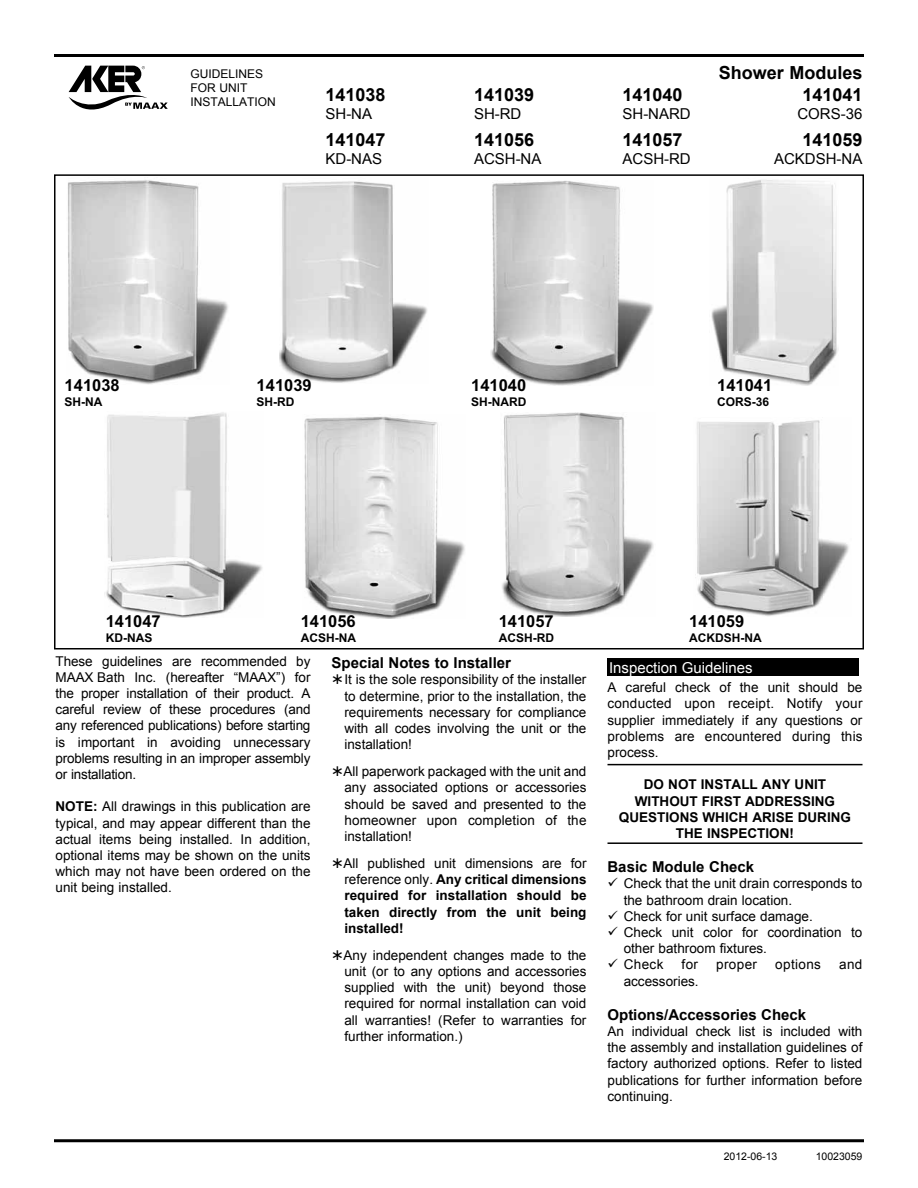
<style>
.page{position:relative;width:918px;height:1188px;background:#fff}
.page>*{position:absolute;margin:0;border:0;box-sizing:border-box;transform-origin:0 0}
.t1{font:700 18px "Arial";color:#000}
.t2{font:700 16.5px "Arial";color:#000}
.t3{font:700 15px "Arial";color:#000}
.t4{font:15px "Arial";color:#000}
.t5{font:15px "Arial";color:#fff}
.t6{font:13.5px/16.2px "Arial";color:#000;text-align:justify}
.t7{font:700 13.5px/16.2px "Arial";color:#000;text-align:justify}
.t8{font:700 12px "Arial";color:#000}
.t9{font:12px/14.4px "Arial";color:#000}
.t10{font:10.5px "Arial";color:#000}
.s1{font-weight:700}
.s2{font-weight:400}
</style>
<div class="page">
<hr style="left:54px;top:54px;width:810px;height:3px;background:#000">
<svg style="left:69px;top:66px;width:99px;height:44px"></svg>
<hr style="left:54px;top:1139px;width:810px;height:3px;background:#000">
<hr style="left:608px;top:764px;width:254px;height:1px;background:#000">
<hr style="left:608px;top:842px;width:254px;height:2px;background:#000">
<div style="left:608px;top:659px;width:251px;height:17px;background:#000"></div>
<img style="left:304px;top:416px;width:161px;height:203px">
<img style="left:502px;top:413px;width:152px;height:204px">
<img style="left:695px;top:420px;width:154px;height:196px">
<img style="left:279px;top:181px;width:148px;height:202px">
<img style="left:106px;top:412px;width:157px;height:206px">
<img style="left:490px;top:181px;width:163px;height:204px">
<img style="left:68px;top:180px;width:160px;height:204px">
<img style="left:711px;top:180px;width:127px;height:206px">
<p class="t9" style="left:190px;top:66px;width:87px">Guidelines for unit installation</p>
<h1 class="t1" style="left:719px;top:61px;width:145px">Shower Modules</h1>
<p class="t4" style="left:815px;top:63px;width:49px">Page 1</p>
<h1 class="t1" style="left:326px;top:83px;width:62px">141038</h1>
<h1 class="t1" style="left:474px;top:83px;width:62px">141039</h1>
<h1 class="t1" style="left:623px;top:83px;width:62px">141040</h1>
<h1 class="t1" style="left:802px;top:83px;width:62px">141041</h1>
<p class="t4" style="left:326px;top:104px;width:32px">SH-NAS</p>
<p class="t4" style="left:484px;top:104px;width:22px">H-RDS</p>
<p class="t4" style="left:633px;top:104px;width:26px">H-NARD</p>
<p class="t4" style="left:797px;top:104px;width:23px">CORS</p>
<p class="t4" style="left:841px;top:104px;width:23px">-36</p>
<h1 class="t1" style="left:326px;top:128px;width:62px">141047</h1>
<h1 class="t1" style="left:474px;top:128px;width:62px">141056</h1>
<h1 class="t1" style="left:622px;top:128px;width:62px">141057</h1>
<h1 class="t1" style="left:802px;top:128px;width:62px">141059</h1>
<p class="t4" style="left:326px;top:149px;width:33px">KD-NASA</p>
<p class="t4" style="left:484px;top:149px;width:43px">CSH-NAA</p>
<p class="t4" style="left:633px;top:149px;width:43px">CSH-RDA</p>
<p class="t4" style="left:784px;top:149px;width:69px">CKDSH-NA</p>
<p class="t2" style="left:65px;top:375px;width:57px">141038</p>
<p class="t8" style="left:65px;top:394px;width:39px">SH-NA</p>
<p class="t2" style="left:106px;top:611px;width:57px">141047</p>
<p class="t8" style="left:106px;top:630px;width:48px">KD-NAS</p>
<p class="t2" style="left:257px;top:375px;width:57px">141039</p>
<p class="t8" style="left:257px;top:394px;width:39px">SH-RD</p>
<p class="t2" style="left:301px;top:611px;width:57px">141056</p>
<p class="t8" style="left:301px;top:630px;width:57px">ACSH-NA</p>
<p class="t2" style="left:471px;top:375px;width:57px">141040</p>
<p class="t8" style="left:471px;top:394px;width:57px">SH-NARD</p>
<p class="t2" style="left:499px;top:611px;width:57px">141057</p>
<p class="t8" style="left:499px;top:630px;width:57px">ACSH-RD</p>
<p class="t2" style="left:717px;top:375px;width:57px">141041</p>
<p class="t8" style="left:717px;top:394px;width:54px">CORS-36</p>
<p class="t2" style="left:689px;top:611px;width:57px">141059</p>
<p class="t8" style="left:689px;top:630px;width:74px">ACKDSH-NA</p>
<p class="t6" style="left:56px;top:653px;width:257px">These guidelines are recommended by MAAX Bath I nc. (hereafter “MAAX”) for the proper installation of their product. A careful review of these procedures (and any referenced publications) before starting is important in avoiding unnecessary problems resulting in an improper assembly or installation.</p>
<p class="t6" style="left:56px;top:799px;width:257px"><span class="s1">NOTE:</span> All drawings in this publication are typical, and may appear different than the actual items being installed. I n addition, optional items may be shown on the units which may not have been ordered on the unit being installed.</p>
<p class="t3" style="left:332px;top:653px;width:181px">Special Notes to Installer</p>
<p class="t6" style="left:344px;top:672px;width:245px">It is the sole responsibility of the installer to determine, prior to the installation, the requirements necessary for compliance with all codes involving the unit or the installation!</p>
<p class="t6" style="left:344px;top:763px;width:244px">All paperwork packaged with the unit and any associated options or accessories should be saved and presented to the homeowner upon completion of the installation!</p>
<p class="t7" style="left:344px;top:856px;width:245px"><span class="s2">All published unit dimensions are for reference only.</span> Any critical dimensions required for installation should be taken directly from the unit being installed!</p>
<p class="t6" style="left:344px;top:947px;width:245px">Any independent changes made to the unit (or to any options and accessories supplied with the unit) beyond those required for normal installation can void all warranties! (Refer to warranties for further information.)</p>
<p class="t5" style="left:609px;top:658px;width:145px">I nspection Guidelines</p>
<p class="t6" style="left:608px;top:679px;width:257px">A careful check of the unit should be conducted upon receipt. N otify your supplier immediately if any questions or problems are encountered during this process.</p>
<p class="t7" style="left:619px;top:777px;width:234px;text-align:center">DO NOT INSTALL ANY UNIT<br>WITHOUT FIRST ADDRESSING<br>QUESTIONS WHICH ARISE DURING<br>THE INSPECTION!</p>
<p class="t3" style="left:608px;top:857px;width:148px">Basic Module Check</p>
<p class="t6" style="left:624px;top:876px;width:240px;text-indent:-16px">✓ Check that the unit drain corresponds to the bathroom drain location.</p>
<p class="t6" style="left:608px;top:908px;width:207px">✓ Check for unit surface damage.</p>
<p class="t6" style="left:624px;top:924px;width:240px;text-indent:-16px">✓ Check unit color for coordination to other bathroom fixtures.</p>
<p class="t6" style="left:608px;top:957px;width:57px">✓ Check</p>
<p class="t6" style="left:682px;top:957px;width:18px">for</p>
<p class="t6" style="left:716px;top:957px;width:43px">proper</p>
<p class="t6" style="left:775px;top:957px;width:47px">options</p>
<p class="t6" style="left:839px;top:957px;width:25px">and</p>
<p class="t6" style="left:624px;top:973px;width:77px">accessories.</p>
<p class="t3" style="left:608px;top:1005px;width:200px">Options/Accessories Check</p>
<p class="t6" style="left:608px;top:1023px;width:257px">An individual check list is included with the assembly and installation guidelines of factory authorized options. Refer to listed publications for further information before continuing.</p>
<p class="t10" style="left:724px;top:1149px;width:55px">2012-06-13</p>
<p class="t10" style="left:816px;top:1149px;width:48px">10023059</p>
</div>
